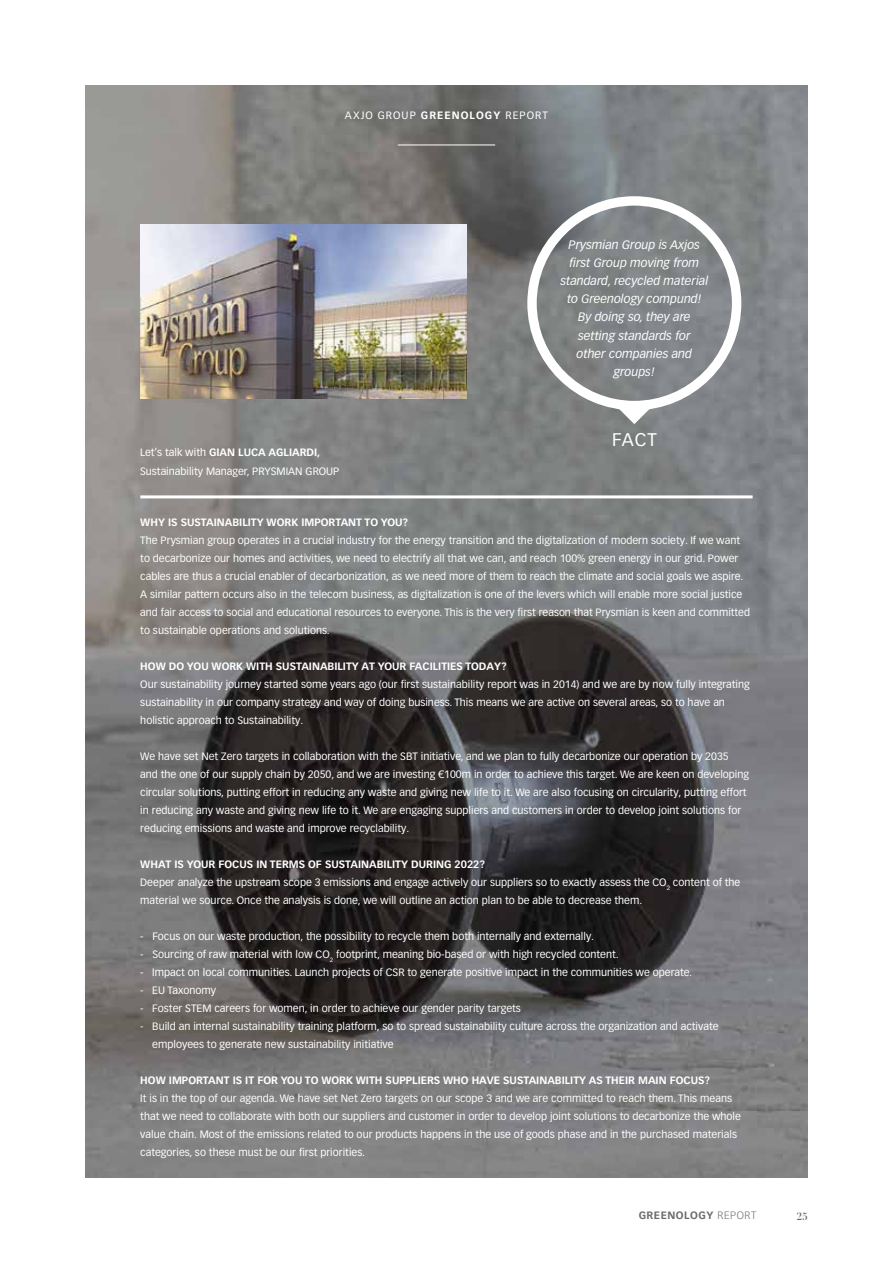
<style>
.page{position:relative;width:893px;height:1263px;background:#fff}
.page>*{position:absolute;margin:0;border:0;box-sizing:border-box;transform-origin:0 0}
.t1{font:18px "Vectora LT Pro";color:#fff}
.t2{font:italic 12px/18px "Vectora LT Pro";color:#fff;text-align:center}
.t3{font:10.5px/18px "Vectora LT Pro";color:#fff}
.t4{font:700 10.5px "Vectora LT Pro";color:#fff}
.t5{font:10.5px "Vectora LT Pro";letter-spacing:.1em;color:#fff}
.t6{font:700 10.5px "Vectora LT Pro";letter-spacing:.05em;color:#696d6f}
.t7{font:700 10.5px "Didot LT Pro";color:#696d6f}
.s1{font-weight:700}
.s2{font-weight:300}
</style>
<div class="page">
<img style="left:85px;top:85px;width:723px;height:1093px">
<hr style="left:140px;top:495px;width:613px;height:3px;background:#fff">
<img style="left:140px;top:224px;width:326px;height:174px">
<div style="left:527px;top:196px;width:214px;height:214px;border:9px solid #fff;border-radius:50%"></div>
<svg style="left:618px;top:408px;width:33px;height:16px"></svg>
<hr style="left:398px;top:145px;width:97px;height:1px;background:#fff">
<p class="t5" style="left:345px;top:109px;width:205px">AXJO GROUP <span class="s1">GREENOLOGY</span> REPORT</p>
<p class="t3" style="left:140px;top:442px;width:201px;line-height:19.5px">Let’s talk with <span class="s1">GIAN LUCA AGLIARDI,<br></span>Sustainability Manager, PRYSMIAN GROUP</p>
<p class="t2" style="left:560px;top:236px;width:149px">Prysmian Group is Axjos first Group moving from standard, recycled material to Greenology compund!<br>By doing so, they are setting standards for<br>other companies and groups!</p>
<h1 class="t1" style="left:612px;top:428px;width:46px">FACT</h1>
<p class="t4" style="left:140px;top:516px;width:269px">WHY IS SUSTAINABILITY WORK IMPORTANT TO YOU?</p>
<p class="t3" style="left:140px;top:531px;width:611px">The Prysmian group operates in a crucial industry for the energy transition and the digitalization of modern society. If we want to decarbonize our homes and activities, we need to electrify all that we can, and reach 100% green energy in our grid. Power cables are thus a crucial enabler of decarbonization, as we need more of them to reach the climate and social goals we aspire.<br>A similar pattern occurs also in the telecom business, as digitalization is one of the levers which will enable more social justice and fair access to social and educational resources to everyone. This is the very first reason that Prysmian is keen and committed to sustainable operations and solutions.</p>
<p class="t4" style="left:140px;top:660px;width:368px">HOW DO YOU WORK WITH SUSTAINABILITY AT YOUR FACILITIES TODAY?</p>
<p class="t3" style="left:140px;top:675px;width:611px">Our sustainability journey started some years ago (our first sustainability report was in 2014) and we are by now fully integrating sustainability in our company strategy and way of doing business. This means we are active on several areas, so to have an holistic approach to Sustainability.</p>
<p class="t3" style="left:140px;top:747px;width:610px">We have set Net Zero targets in collaboration with the SBT initiative, and we plan to fully decarbonize our operation by 2035<br>and the one of our supply chain by 2050, and we are investing €100m in order to achieve this target. We are keen on developing circular solutions, putting effort in reducing any waste and giving new life to it. We are also focusing on circularity, putting effort in reducing any waste and giving new life to it. We are engaging suppliers and customers in order to develop joint solutions for reducing emissions and waste and improve recyclability.</p>
<p class="t3" style="left:140px;top:855px;width:602px"><span class="s1">WHAT IS YOUR FOCUS IN TERMS OF SUSTAINABILITY DURING 2022?<br></span>Deeper analyze the upstream scope 3 emissions and engage actively our suppliers so to exactly assess the CO<sub>2</sub> content of the material we source. Once the analysis is done, we will outline an action plan to be able to decrease them.</p>
<p class="t3" style="left:140px;top:927px;width:455px">- Focus on our waste production, the possibility to recycle them both internally and externally.</p>
<p class="t3" style="left:140px;top:945px;width:480px">- Sourcing of raw material with low CO<sub>2</sub> footprint, meaning bio-based or with high recycled content.</p>
<p class="t3" style="left:140px;top:963px;width:553px">- Impact on local communities. Launch projects of CSR to generate positive impact in the communities we operate.</p>
<p class="t3" style="left:140px;top:981px;width:77px">- EU Taxonomy</p>
<p class="t3" style="left:140px;top:999px;width:382px">- Foster STEM careers for women, in order to achieve our gender parity targets</p>
<p class="t3" style="left:152px;top:1017px;width:568px;text-indent:-12px">- Build an internal sustainability training platform, so to spread sustainability culture across the organization and activate employees to generate new sustainability initiative</p>
<p class="t4" style="left:140px;top:1074px;width:571px">HOW IMPORTANT IS IT FOR YOU TO WORK WITH SUPPLIERS WHO HAVE SUSTAINABILITY AS THEIR MAIN FOCUS?</p>
<p class="t3" style="left:140px;top:1089px;width:602px">It is in the top of our agenda. We have set Net Zero targets on our scope 3 and we are committed to reach them. This means that we need to collaborate with both our suppliers and customer in order to develop joint solutions to decarbonize the whole value chain. Most of the emissions related to our products happens in the use of goods phase and in the purchased materials categories, so these must be our first priorities.</p>
<p class="t6" style="left:639px;top:1209px;width:119px">GREENOLOGY <span class="s2">REPORT</span></p>
<p class="t7" style="left:796px;top:1209px;width:13px">25</p>
</div>
